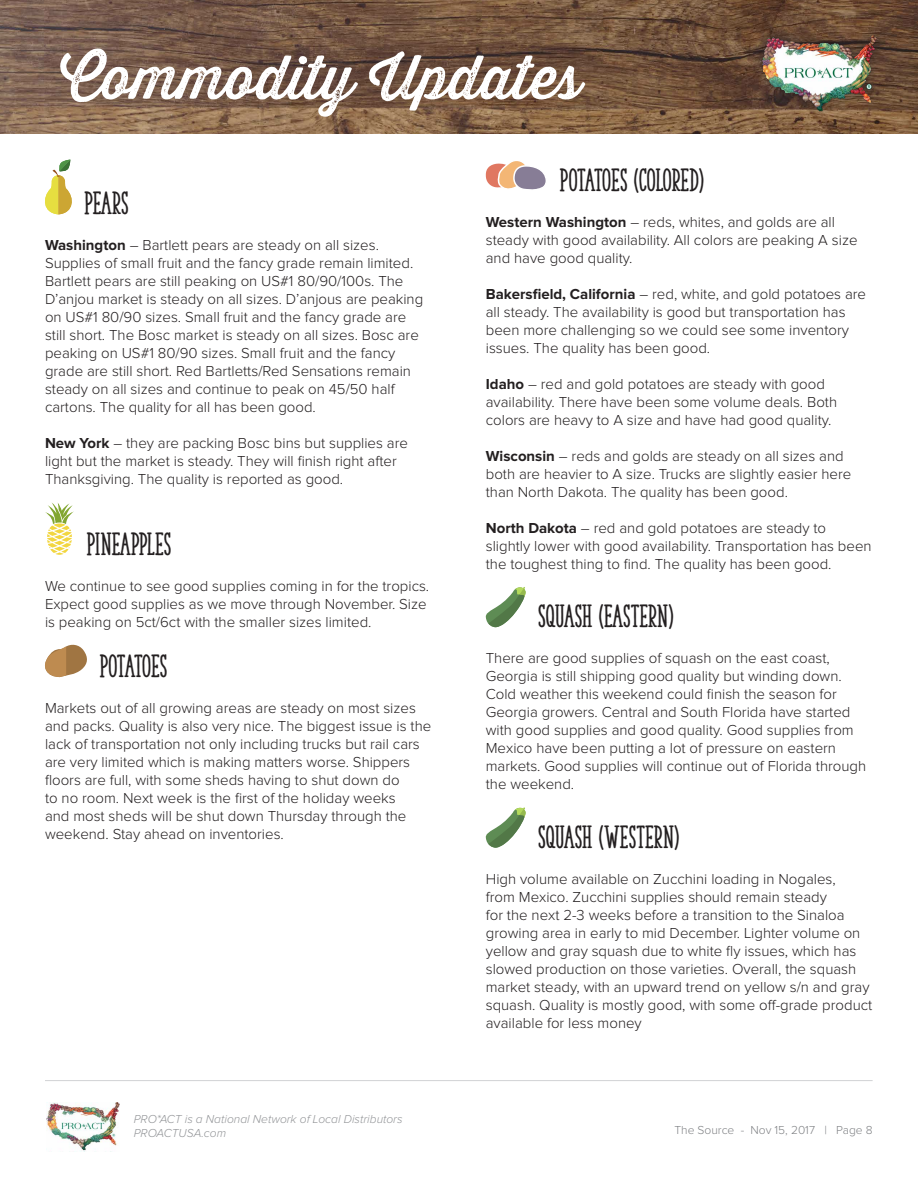
<style>
.page{position:relative;width:918px;height:1188px;background:#fff}
.page>*{position:absolute;margin:0;border:0;box-sizing:border-box;transform-origin:0 0}
.t1{font:60px "Thirsty Rough Reg One";color:#fff}
.t2{font:30px "The Serif Hand Extrablack";color:#231f20}
.t3{font:30px "The Serif Hand Extrablack";letter-spacing:-.02em;color:#231f20}
.t4{font:700 27px "Proxima Nova";color:#fff}
.t5{font:300 15px/18px "Proxima Nova";color:#231f20}
.t6{font:italic 300 12px/14.4px "Proxima Nova";color:#939598}
.t7{font:300 12px "Proxima Nova";color:#808285}
.s1{font-weight:700}
</style>
<div class="page">
<img style="left:46px;top:1102px;width:74px;height:49px">
<hr style="left:45px;top:1080px;width:828px;height:1px;background:#d1d2d4">
<img style="left:0;top:0;width:918px;height:134px">
<div style="left:752px;top:25px;width:133px;height:94px;background:#231f20;opacity:.6"></div>
<img style="left:761px;top:36px;width:115px;height:76px">
<svg style="left:45px;top:159px;width:27px;height:55px"></svg>
<svg style="left:45px;top:502px;width:29px;height:53px"></svg>
<svg style="left:45px;top:644px;width:42px;height:33px"></svg>
<svg style="left:485px;top:161px;width:61px;height:29px"></svg>
<svg style="left:485px;top:587px;width:41px;height:41px"></svg>
<svg style="left:485px;top:807px;width:41px;height:41px"></svg>
<h1 class="t1" style="left:60px;top:33px;width:523px">Commodity Updates</h1>
<h3 class="t4" style="left:217px;top:80px;width:158px">Nov 15, 2017</h3>
<h2 class="t2" style="left:85px;top:185px;width:46px">PEARS</h2>
<p class="t5" style="left:45px;top:237px;width:380px"><span class="s1">Washington</span> – Bartlett pears are steady on all sizes.<br>Supplies of small fruit and the fancy grade remain limited.<br>Bartlett pears are still peaking on US#1 80/90/100s. The D’anjou market is steady on all sizes. D’anjous are peaking on US#1 80/90 sizes. Small fruit and the fancy grade are still short. The Bosc market is steady on all sizes. Bosc are peaking on US#1 80/90 sizes. Small fruit and the fancy grade are still short. Red Bartletts/Red Sensations remain steady on all sizes and continue to peak on 45/50 half cartons. The quality for all has been good.</p>
<p class="t5" style="left:45px;top:435px;width:365px"><span class="s1">New York</span> – they are packing Bosc bins but supplies are light but the market is steady. They will finish right after<br>Thanksgiving. The quality is reported as good.</p>
<h2 class="t2" style="left:87px;top:526px;width:86px">PINEAPPLES</h2>
<p class="t5" style="left:45px;top:577px;width:386px">We continue to see good supplies coming in for the tropics.<br>Expect good supplies as we move through November. Size is peaking on 5ct/6ct with the smaller sizes limited.</p>
<h2 class="t3" style="left:100px;top:648px;width:69px">POTATOES</h2>
<p class="t5" style="left:45px;top:700px;width:388px">Markets out of all growing areas are steady on most sizes and packs. Quality is also very nice. The biggest issue is the lack of transportation not only including trucks but rail cars are very limited which is making matters worse. Shippers floors are full, with some sheds having to shut down do<br>to no room. Next week is the first of the holiday weeks<br>and most sheds will be shut down Thursday through the weekend. Stay ahead on inventories.</p>
<p class="t6" style="left:134px;top:1112px;width:270px">PRO*ACT is a National Network of Local Distributors<br>PROACTUSA.com</p>
<h2 class="t2" style="left:560px;top:162px;width:145px">POTATOES (COLORED)</h2>
<p class="t5" style="left:486px;top:213px;width:373px"><span class="s1">Western Washington</span> – reds, whites, and golds are all steady with good availability. All colors are peaking A size and have good quality.</p>
<p class="t5" style="left:486px;top:285px;width:382px"><span class="s1">Bakersfield, California</span> – red, white, and gold potatoes are all steady. The availability is good but transportation has been more challenging so we could see some inventory issues. The quality has been good.</p>
<p class="t5" style="left:486px;top:375px;width:353px"><span class="s1">Idaho</span> – red and gold potatoes are steady with good availability. There have been some volume deals. Both colors are heavy to A size and have had good quality.</p>
<p class="t5" style="left:486px;top:447px;width:367px"><span class="s1">Wisconsin</span> – reds and golds are steady on all sizes and both are heavier to A size. Trucks are slightly easier here than North Dakota. The quality has been good.</p>
<p class="t5" style="left:486px;top:519px;width:387px"><span class="s1">North Dakota</span> – red and gold potatoes are steady to slightly lower with good availability. Transportation has been the toughest thing to find. The quality has been good.</p>
<h2 class="t2" style="left:538px;top:598px;width:137px">SQUASH (EASTERN)</h2>
<p class="t5" style="left:486px;top:650px;width:382px">There are good supplies of squash on the east coast, Georgia is still shipping good quality but winding down.<br>Cold weather this weekend could finish the season for Georgia growers. Central and South Florida have started with good supplies and good quality. Good supplies from Mexico have been putting a lot of pressure on eastern markets. Good supplies will continue out of Florida through the weekend.</p>
<h2 class="t2" style="left:538px;top:819px;width:142px">SQUASH (WESTERN)</h2>
<p class="t5" style="left:486px;top:870px;width:388px">High volume available on Zucchini loading in Nogales,<br>from Mexico. Zucchini supplies should remain steady<br>for the next 2-3 weeks before a transition to the Sinaloa growing area in early to mid December. Lighter volume on yellow and gray squash due to white fly issues, which has slowed production on those varieties. Overall, the squash market steady, with an upward trend on yellow s/n and gray squash. Quality is mostly good, with some off-grade product available for less money</p>
<p class="t7" style="left:674px;top:1124px;width:200px">The Source - Nov 15, 2017 | Page 8</p>
</div>
